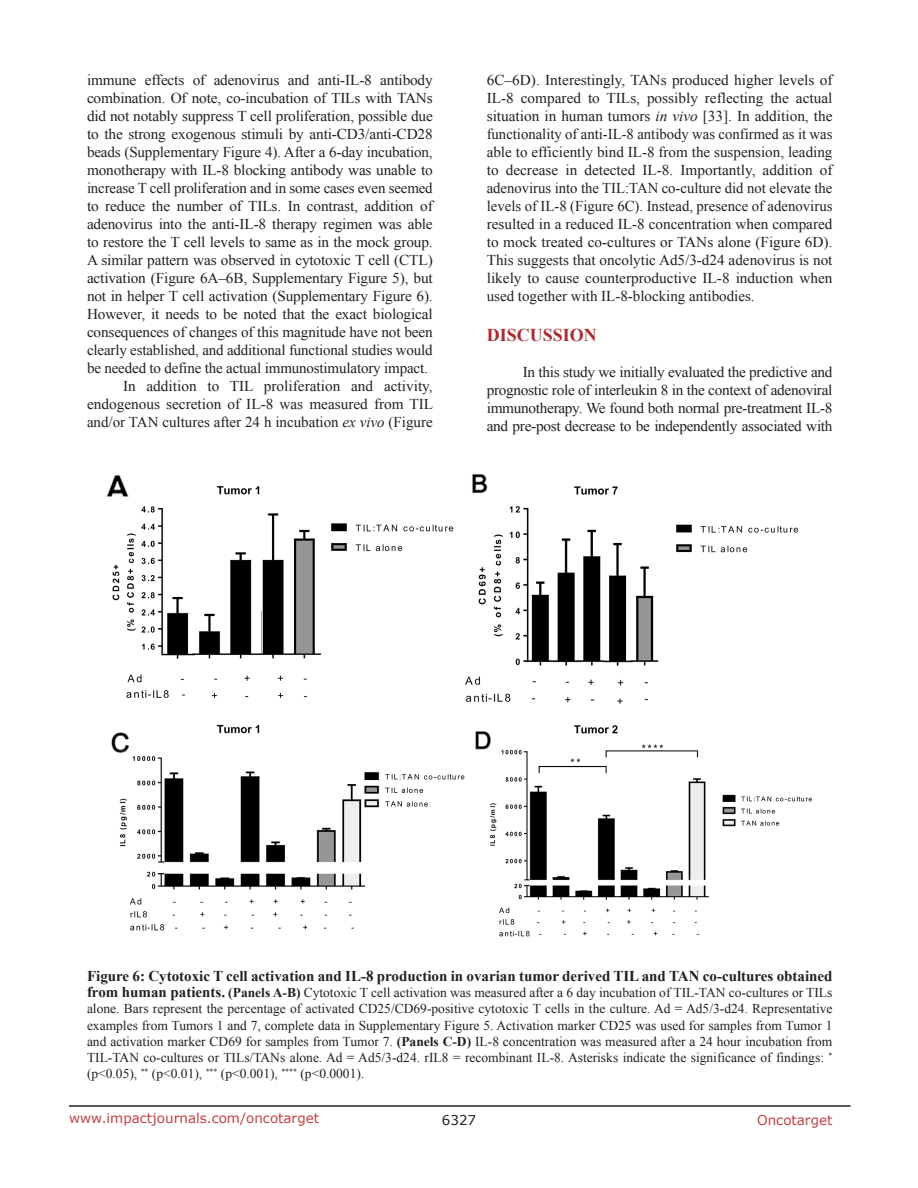
<style>
.page{position:relative;width:918px;height:1188px;background:#fff}
.page>*{position:absolute;margin:0;border:0;box-sizing:border-box;transform-origin:0 0}
.Heading{font:700 18px "Times New Roman";color:#ac2b31}
.BodyText{font:15px/18px "Times New Roman";letter-spacing:-.01em;color:#231f20;text-align:justify}
.figuretext{font:700 15px "Times New Roman";color:#231f20}
.figuretext-2{font:13.5px/16.2px "Times New Roman";color:#231f20;text-align:justify}
.t1{font:13.5px "Verdana";color:#c24141}
.t2{font:13.5px "Verdana";color:#231f20}
.s1{font-style:italic}
.s2{font-weight:700;font-size:15px}
.s3{font-weight:700}
</style>
<div class="page">
<hr style="left:69px;top:1105px;width:781px;height:2px;background:#231f20">
<img style="left:106px;top:474px;width:706px;height:463px">
<p class="BodyText" style="left:87px;top:71px;width:347px">immune effects of adenovirus and anti-IL-8 antibody combination. Of note, co-incubation of TILs with TANs did not notably suppress T cell proliferation, possible due to the strong exogenous stimuli by anti-CD3/anti-CD28 beads (Supplementary Figure 4). After a 6-day incubation, monotherapy with IL-8 blocking antibody was unable to increase T cell proliferation and in some cases even seemed to reduce the number of TILs. In contrast, addition of adenovirus into the anti-IL-8 therapy regimen was able to restore the T cell levels to same as in the mock group.<br>A similar pattern was observed in cytotoxic T cell (CTL) activation (Figure 6A–6B, Supplementary Figure 5), but not in helper T cell activation (Supplementary Figure 6).<br>However, it needs to be noted that the exact biological consequences of changes of this magnitude have not been clearly established, and additional functional studies would be needed to define the actual immunostimulatory impact.</p>
<p class="BodyText" style="left:87px;top:377px;width:348px;text-indent:36px">In addition to TIL proliferation and activity, endogenous secretion of IL-8 was measured from TIL and/or TAN cultures after 24 h incubation <span class="s1">ex vivo</span> (Figure</p>
<p class="BodyText" style="left:487px;top:71px;width:347px">6C–6D). Interestingly, TANs produced higher levels of IL-8 compared to TILs, possibly reflecting the actual situation in human tumors <span class="s1">in vivo</span> [33]. In addition, the functionality of anti-IL-8 antibody was confirmed as it was able to efficiently bind IL-8 from the suspension, leading to decrease in detected IL-8. Importantly, addition of adenovirus into the TIL:TAN co-culture did not elevate the levels of IL-8 (Figure 6C). Instead, presence of adenovirus resulted in a reduced IL-8 concentration when compared to mock treated co-cultures or TANs alone (Figure 6D).<br>This suggests that oncolytic Ad5/3-d24 adenovirus is not likely to cause counterproductive IL-8 induction when used together with IL-8-blocking antibodies.</p>
<p class="Heading" style="left:487px;top:323px;width:112px">DISCUSSION</p>
<p class="BodyText" style="left:487px;top:363px;width:347px;text-indent:36px">In this study we initially evaluated the predictive and prognostic role of interleukin 8 in the context of adenoviral immunotherapy. We found both normal pre-treatment IL-8 and pre-post decrease to be independently associated with</p>
<p class="figuretext" style="left:87px;top:966px;width:747px">Figure 6: Cytotoxic T cell activation and IL-8 production in ovarian tumor derived TIL and TAN co-cultures obtained</p>
<p class="figuretext-2" style="left:87px;top:984px;width:747px"><span class="s2">from human patients.</span> <span class="s3">(Panels A-B)</span> Cytotoxic T cell activation was measured after a 6 day incubation of TIL-TAN co-cultures or TILs alone. Bars represent the percentage of activated CD25/CD69-positive cytotoxic T cells in the culture. Ad = Ad5/3-d24. Representative examples from Tumors 1 and 7, complete data in Supplementary Figure 5. Activation marker CD25 was used for samples from Tumor 1 and activation marker CD69 for samples from Tumor 7. <span class="s3">(Panels C-D)</span> IL-8 concentration was measured after a 24 hour incubation from TIL-TAN co-cultures or TILs/TANs alone. Ad = Ad5/3-d24. rIL8 = recombinant IL-8. Asterisks indicate the significance of findings: <sup>* </sup>(p&lt;0.05), <sup>**</sup> (p&lt;0.01), <sup>***</sup> (p&lt;0.001), <sup>****</sup> (p&lt;0.0001).</p>
<p class="t1" style="left:69px;top:1109px;width:252px">www.impactjournals.com/oncotarget</p>
<p class="t2" style="left:442px;top:1111px;width:36px">6327</p>
<p class="t1" style="left:757px;top:1111px;width:77px">Oncotarget</p>
</div>
